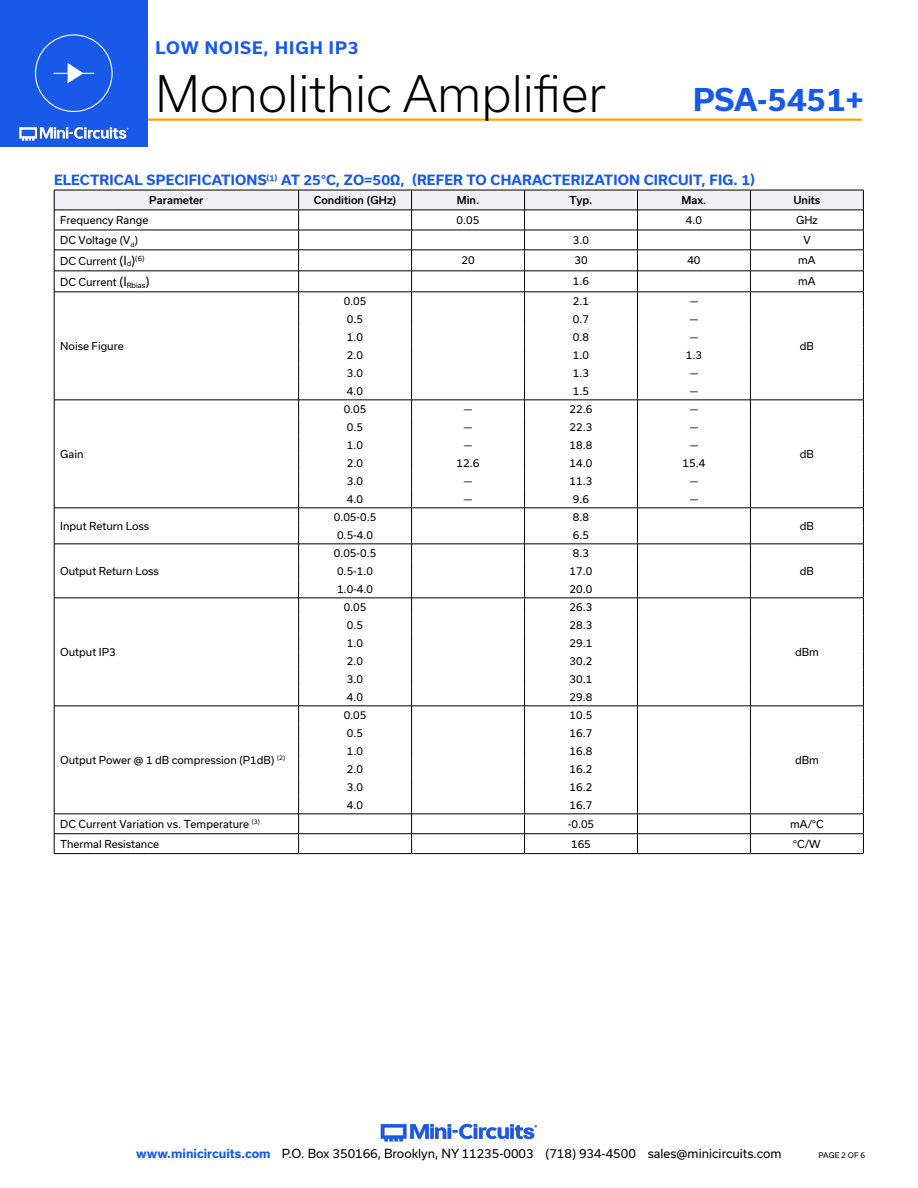
<style>
.page{position:relative;width:918px;height:1188px;background:#fff}
.page>*{position:absolute;margin:0;border:0;box-sizing:border-box;transform-origin:0 0}
.t1{font:300 48px "Usual";color:#000}
.t2{font:700 30px "Usual";color:#1859ea}
.t3{font:700 16.5px "Usual";letter-spacing:.065em;color:#1859ea}
.Blue_Headers{font:700 13.5px "Usual";letter-spacing:.015em;color:#1859ea}
.t4{font:12px "Usual";color:#000}
.Table_Body_Center{font:10.5px "Usual";color:#000}
.Table_Body_Left_Just{font:10.5px "Usual";color:#000}
.Table_Header_Center{font:500 10.5px "Usual";color:#000}
.t5{font:7.5px "Usual";color:#000}
.s1{font-size:12px}
.s2{font-weight:700;color:#1859ea}
</style>
<div class="page">
<img style="left:380px;top:1123px;width:158px;height:19px">
<hr style="left:129px;top:118px;width:733px;height:3px;background:#ffa300">
<div style="left:0;top:0;width:147px;height:147px;background:#1859ea"></div>
<img style="left:19px;top:126px;width:110px;height:15px">
<div style="left:35px;top:34px;width:78px;height:78px;border:1px solid #fff;border-radius:50%"></div>
<hr style="left:54px;top:73px;width:40px;height:1px;background:#fff">
<svg style="left:68px;top:63px;width:16px;height:20px"></svg>
<hr style="left:54px;top:853px;width:245px;height:1px;background:#000">
<svg style="left:54px;top:190px;width:810px;height:663px"></svg>
<hr style="left:299px;top:853px;width:113px;height:1px;background:#000">
<hr style="left:412px;top:853px;width:113px;height:1px;background:#000">
<hr style="left:525px;top:853px;width:113px;height:1px;background:#000">
<hr style="left:638px;top:853px;width:112px;height:1px;background:#000">
<hr style="left:750px;top:853px;width:114px;height:1px;background:#000">
<h3 class="t3" style="left:155px;top:39px;width:205px">LOW NOISE, HIGH IP3</h3>
<h1 class="t1" style="left:155px;top:66px;width:452px">Monolithic Amplifier</h1>
<h2 class="t2" style="left:693px;top:83px;width:172px">PSA-5451+</h2>
<p class="Blue_Headers" style="left:54px;top:172px;width:703px">ELECTRICAL SPECIFICATIONS<sup>(1)</sup> AT 25°C, ZO=50Ω, (REFER TO CHARACTERIZATION CIRCUIT, FIG. 1)</p>
<p class="Table_Header_Center" style="left:149px;top:194px;width:56px">Parameter</p>
<p class="Table_Header_Center" style="left:314px;top:194px;width:84px">Condition (GHz)</p>
<p class="Table_Header_Center" style="left:457px;top:194px;width:24px">Min.</p>
<p class="Table_Header_Center" style="left:569px;top:194px;width:25px">Typ.</p>
<p class="Table_Header_Center" style="left:682px;top:194px;width:26px">Max.</p>
<p class="Table_Header_Center" style="left:793px;top:194px;width:29px">Units</p>
<p class="Table_Body_Left_Just" style="left:60px;top:214px;width:90px">Frequency Range</p>
<p class="Table_Body_Center" style="left:457px;top:214px;width:24px">0.05</p>
<p class="Table_Body_Center" style="left:686px;top:214px;width:18px">4.0</p>
<p class="Table_Body_Center" style="left:796px;top:214px;width:23px">GHz</p>
<p class="Table_Body_Left_Just" style="left:60px;top:234px;width:79px">DC Voltage (V<sub>d</sub>)</p>
<p class="Table_Body_Center" style="left:573px;top:234px;width:18px">3.0</p>
<p class="Table_Body_Center" style="left:803px;top:234px;width:9px">V</p>
<p class="Table_Body_Left_Just" style="left:60px;top:255px;width:86px">DC Current <span class="s1">(I</span><sub>d</sub><span class="s1">)</span><sup>(6)</sup></p>
<p class="Table_Body_Center" style="left:461px;top:254px;width:15px">20</p>
<p class="Table_Body_Center" style="left:574px;top:254px;width:15px">30</p>
<p class="Table_Body_Center" style="left:687px;top:254px;width:15px">40</p>
<p class="Table_Body_Center" style="left:798px;top:254px;width:19px">mA</p>
<p class="Table_Body_Left_Just" style="left:60px;top:276px;width:91px">DC Current <span class="s1">(I</span><sub>Rbias</sub><span class="s1">)</span></p>
<p class="Table_Body_Center" style="left:573px;top:275px;width:18px">1.6</p>
<p class="Table_Body_Center" style="left:798px;top:275px;width:19px">mA</p>
<p class="Table_Body_Center" style="left:344px;top:295px;width:24px">0.05</p>
<p class="Table_Body_Center" style="left:573px;top:295px;width:18px">2.1</p>
<p class="Table_Body_Center" style="left:690px;top:295px;width:10px">—</p>
<p class="Table_Body_Left_Just" style="left:60px;top:340px;width:65px">Noise Figure</p>
<p class="Table_Body_Center" style="left:347px;top:313px;width:18px">0.5</p>
<p class="Table_Body_Center" style="left:573px;top:313px;width:18px">0.7</p>
<p class="Table_Body_Center" style="left:690px;top:313px;width:10px">—</p>
<p class="Table_Body_Center" style="left:347px;top:331px;width:18px">1.0</p>
<p class="Table_Body_Center" style="left:573px;top:331px;width:18px">0.8</p>
<p class="Table_Body_Center" style="left:690px;top:331px;width:10px">—</p>
<p class="Table_Body_Center" style="left:347px;top:349px;width:18px">2.0</p>
<p class="Table_Body_Center" style="left:573px;top:349px;width:18px">1.0</p>
<p class="Table_Body_Center" style="left:686px;top:349px;width:18px">1.3</p>
<p class="Table_Body_Center" style="left:347px;top:367px;width:18px">3.0</p>
<p class="Table_Body_Center" style="left:573px;top:367px;width:18px">1.3</p>
<p class="Table_Body_Center" style="left:690px;top:367px;width:10px">—</p>
<p class="Table_Body_Center" style="left:347px;top:385px;width:18px">4.0</p>
<p class="Table_Body_Center" style="left:573px;top:385px;width:18px">1.5</p>
<p class="Table_Body_Center" style="left:690px;top:385px;width:10px">—</p>
<p class="Table_Body_Center" style="left:800px;top:340px;width:16px">dB</p>
<p class="Table_Body_Center" style="left:344px;top:403px;width:24px">0.05</p>
<p class="Table_Body_Center" style="left:464px;top:403px;width:10px">—</p>
<p class="Table_Body_Center" style="left:570px;top:403px;width:24px">22.6</p>
<p class="Table_Body_Center" style="left:690px;top:403px;width:10px">—</p>
<p class="Table_Body_Left_Just" style="left:60px;top:448px;width:25px">Gain</p>
<p class="Table_Body_Center" style="left:347px;top:421px;width:18px">0.5</p>
<p class="Table_Body_Center" style="left:464px;top:421px;width:10px">—</p>
<p class="Table_Body_Center" style="left:570px;top:421px;width:24px">22.3</p>
<p class="Table_Body_Center" style="left:690px;top:421px;width:10px">—</p>
<p class="Table_Body_Center" style="left:347px;top:439px;width:18px">1.0</p>
<p class="Table_Body_Center" style="left:464px;top:439px;width:10px">—</p>
<p class="Table_Body_Center" style="left:570px;top:439px;width:24px">18.8</p>
<p class="Table_Body_Center" style="left:690px;top:439px;width:10px">—</p>
<p class="Table_Body_Center" style="left:347px;top:457px;width:18px">2.0</p>
<p class="Table_Body_Center" style="left:457px;top:457px;width:24px">12.6</p>
<p class="Table_Body_Center" style="left:570px;top:457px;width:24px">14.0</p>
<p class="Table_Body_Center" style="left:683px;top:457px;width:24px">15.4</p>
<p class="Table_Body_Center" style="left:347px;top:475px;width:18px">3.0</p>
<p class="Table_Body_Center" style="left:464px;top:475px;width:10px">—</p>
<p class="Table_Body_Center" style="left:570px;top:475px;width:24px">11.3</p>
<p class="Table_Body_Center" style="left:690px;top:475px;width:10px">—</p>
<p class="Table_Body_Center" style="left:347px;top:493px;width:18px">4.0</p>
<p class="Table_Body_Center" style="left:464px;top:493px;width:10px">—</p>
<p class="Table_Body_Center" style="left:573px;top:493px;width:18px">9.6</p>
<p class="Table_Body_Center" style="left:690px;top:493px;width:10px">—</p>
<p class="Table_Body_Center" style="left:800px;top:448px;width:16px">dB</p>
<p class="Table_Body_Left_Just" style="left:60px;top:520px;width:91px">Input Return Loss</p>
<p class="Table_Body_Center" style="left:334px;top:511px;width:44px">0.05-0.5</p>
<p class="Table_Body_Center" style="left:573px;top:511px;width:18px">8.8</p>
<p class="Table_Body_Center" style="left:337px;top:529px;width:38px">0.5-4.0</p>
<p class="Table_Body_Center" style="left:573px;top:529px;width:18px">6.5</p>
<p class="Table_Body_Center" style="left:800px;top:520px;width:16px">dB</p>
<p class="Table_Body_Left_Just" style="left:60px;top:565px;width:100px">Output Return Loss</p>
<p class="Table_Body_Center" style="left:334px;top:547px;width:44px">0.05-0.5</p>
<p class="Table_Body_Center" style="left:573px;top:547px;width:18px">8.3</p>
<p class="Table_Body_Center" style="left:337px;top:565px;width:38px">0.5-1.0</p>
<p class="Table_Body_Center" style="left:570px;top:565px;width:24px">17.0</p>
<p class="Table_Body_Center" style="left:800px;top:565px;width:16px">dB</p>
<p class="Table_Body_Center" style="left:337px;top:583px;width:38px">1.0-4.0</p>
<p class="Table_Body_Center" style="left:570px;top:583px;width:24px">20.0</p>
<p class="Table_Body_Center" style="left:344px;top:601px;width:24px">0.05</p>
<p class="Table_Body_Center" style="left:570px;top:601px;width:24px">26.3</p>
<p class="Table_Body_Left_Just" style="left:60px;top:646px;width:57px">Output IP3</p>
<p class="Table_Body_Center" style="left:347px;top:619px;width:18px">0.5</p>
<p class="Table_Body_Center" style="left:570px;top:619px;width:24px">28.3</p>
<p class="Table_Body_Center" style="left:347px;top:637px;width:18px">1.0</p>
<p class="Table_Body_Center" style="left:570px;top:637px;width:24px">29.1</p>
<p class="Table_Body_Center" style="left:347px;top:655px;width:18px">2.0</p>
<p class="Table_Body_Center" style="left:570px;top:655px;width:24px">30.2</p>
<p class="Table_Body_Center" style="left:347px;top:673px;width:18px">3.0</p>
<p class="Table_Body_Center" style="left:570px;top:673px;width:24px">30.1</p>
<p class="Table_Body_Center" style="left:347px;top:691px;width:18px">4.0</p>
<p class="Table_Body_Center" style="left:570px;top:691px;width:24px">29.8</p>
<p class="Table_Body_Center" style="left:795px;top:646px;width:25px">dBm</p>
<p class="Table_Body_Center" style="left:344px;top:709px;width:24px">0.05</p>
<p class="Table_Body_Center" style="left:570px;top:709px;width:24px">10.5</p>
<p class="Table_Body_Left_Just" style="left:60px;top:754px;width:226px">Output Power @ 1 dB compression (P1dB) <sup>(2)</sup></p>
<p class="Table_Body_Center" style="left:347px;top:727px;width:18px">0.5</p>
<p class="Table_Body_Center" style="left:570px;top:727px;width:24px">16.7</p>
<p class="Table_Body_Center" style="left:347px;top:745px;width:18px">1.0</p>
<p class="Table_Body_Center" style="left:570px;top:745px;width:24px">16.8</p>
<p class="Table_Body_Center" style="left:347px;top:763px;width:18px">2.0</p>
<p class="Table_Body_Center" style="left:570px;top:763px;width:24px">16.2</p>
<p class="Table_Body_Center" style="left:347px;top:781px;width:18px">3.0</p>
<p class="Table_Body_Center" style="left:570px;top:781px;width:24px">16.2</p>
<p class="Table_Body_Center" style="left:347px;top:799px;width:18px">4.0</p>
<p class="Table_Body_Center" style="left:570px;top:799px;width:24px">16.7</p>
<p class="Table_Body_Center" style="left:795px;top:754px;width:25px">dBm</p>
<p class="Table_Body_Left_Just" style="left:60px;top:818px;width:201px">DC Current Variation vs. Temperature <sup>(3)</sup></p>
<p class="Table_Body_Center" style="left:568px;top:818px;width:28px">-0.05</p>
<p class="Table_Body_Center" style="left:790px;top:818px;width:35px">mA/°C</p>
<p class="Table_Body_Left_Just" style="left:60px;top:838px;width:100px">Thermal Resistance</p>
<p class="Table_Body_Center" style="left:571px;top:838px;width:21px">165</p>
<p class="Table_Body_Center" style="left:793px;top:838px;width:29px">°C/W</p>
<p class="t4" style="left:136px;top:1146px;width:647px"><span class="s2">www.minicircuits.com</span> P.O. Box 350166, Brooklyn, NY 11235-0003 (718) 934-4500 sales@minicircuits.com</p>
<p class="t5" style="left:819px;top:1151px;width:48px">PAGE 2 OF 6</p>
</div>
